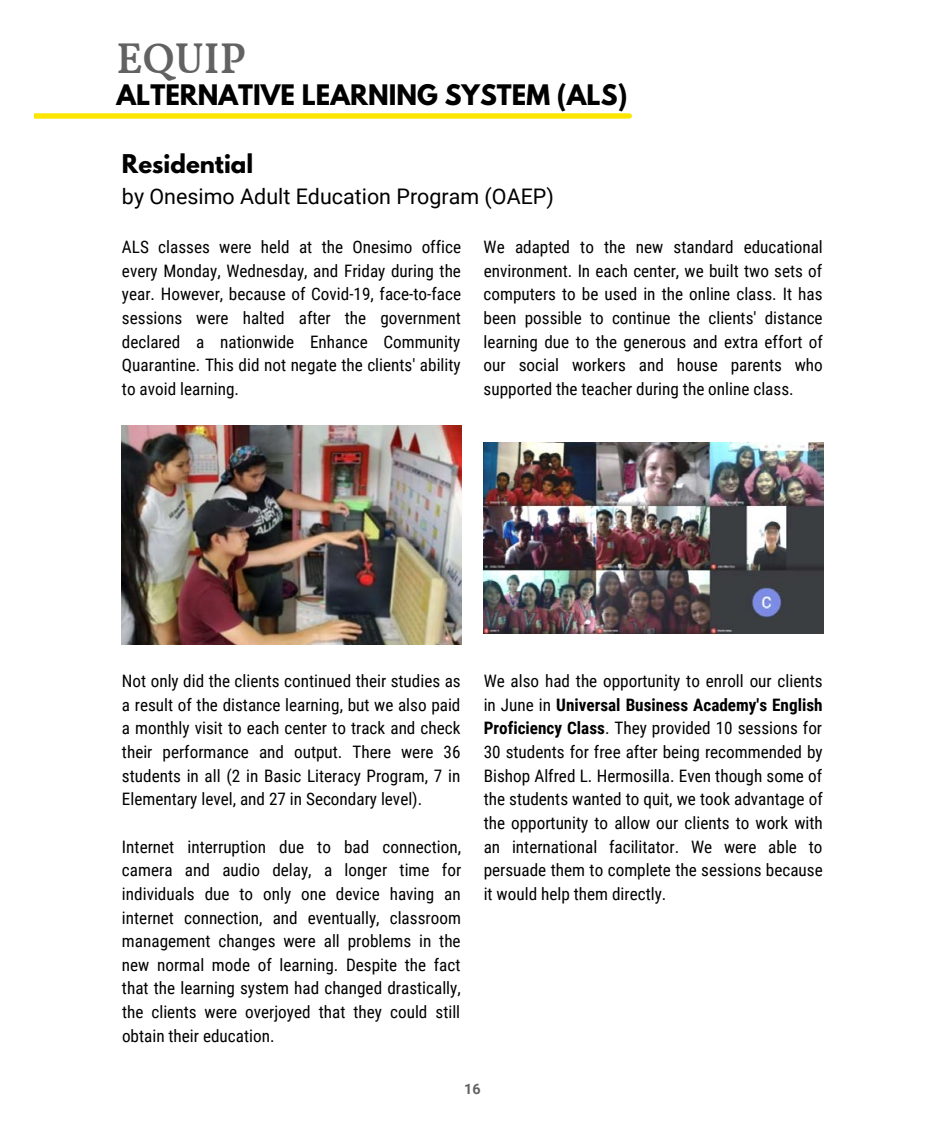
<style>
.page{position:relative;width:945px;height:1134px;background:#fff}
.page>*{position:absolute;margin:0;border:0;box-sizing:border-box;transform-origin:0 0}
.t1{font:600 42.88px "Vollkorn";color:#626262}
.t2{font:700 25.03px "League Spartan";color:#000}
.t3{font:700 22.93px "League Spartan";color:#000}
.t4{font:21.53px "Roboto";color:#000}
.t5{font:17.15px/23.6px "Roboto Condensed";color:#000;text-align:justify}
.t6{font:700 14.35px "Roboto";color:#626262}
.s1{font-weight:700}
</style>
<div class="page">
<img style="left:122px;top:426px;width:339px;height:219px">
<img style="left:484px;top:442px;width:339px;height:192px">
<div style="left:34px;top:113px;width:595px;height:6px;background:#fce501"></div>
<p class="t1" style="left:117px;top:26px;width:131px">EQUIP</p>
<p class="t2" style="left:117px;top:76px;width:513px">ALTERNATIVE LEARNING SYSTEM (ALS)</p>
<p class="t3" style="left:122px;top:145px;width:133px">Residential</p>
<p class="t4" style="left:122px;top:182px;width:434px">by Onesimo Adult Education Program (OAEP)</p>
<p class="t5" style="left:122px;top:235px;width:341px">ALS classes were held at the Onesimo office every Monday, Wednesday, and Friday during the year. However, because of Covid-19, face-to-face sessions were halted after the government declared a nationwide Enhance Community Quarantine. This did not negate the clients' ability to avoid learning.</p>
<p class="t5" style="left:484px;top:235px;width:341px">We adapted to the new standard educational environment. In each center, we built two sets of computers to be used in the online class. It has been possible to continue the clients' distance learning due to the generous and extra effort of our social workers and house parents who supported the teacher during the online class.</p>
<p class="t5" style="left:122px;top:669px;width:340px">Not only did the clients continued their studies as a result of the distance learning, but we also paid a monthly visit to each center to track and check their performance and output. There were 36 students in all (2 in Basic Literacy Program, 7 in Elementary level, and 27 in Secondary level).</p>
<p class="t5" style="left:122px;top:834px;width:341px">Internet interruption due to bad connection, camera and audio delay, a longer time for individuals due to only one device having an internet connection, and eventually, classroom management changes were all problems in the new normal mode of learning. Despite the fact that the learning system had changed drastically, the clients were overjoyed that they could still obtain their education.</p>
<p class="t5" style="left:484px;top:669px;width:341px">We also had the opportunity to enroll our clients in June in <span class="s1">Universal Business Academy's English Proficiency Class</span>. They provided 10 sessions for 30 students for free after being recommended by Bishop Alfred L. Hermosilla. Even though some of the students wanted to quit, we took advantage of the opportunity to allow our clients to work with an international facilitator. We were able to persuade them to complete the sessions because it would help them directly.</p>
<p class="t6" style="left:464px;top:1079px;width:18px">16</p>
</div>
